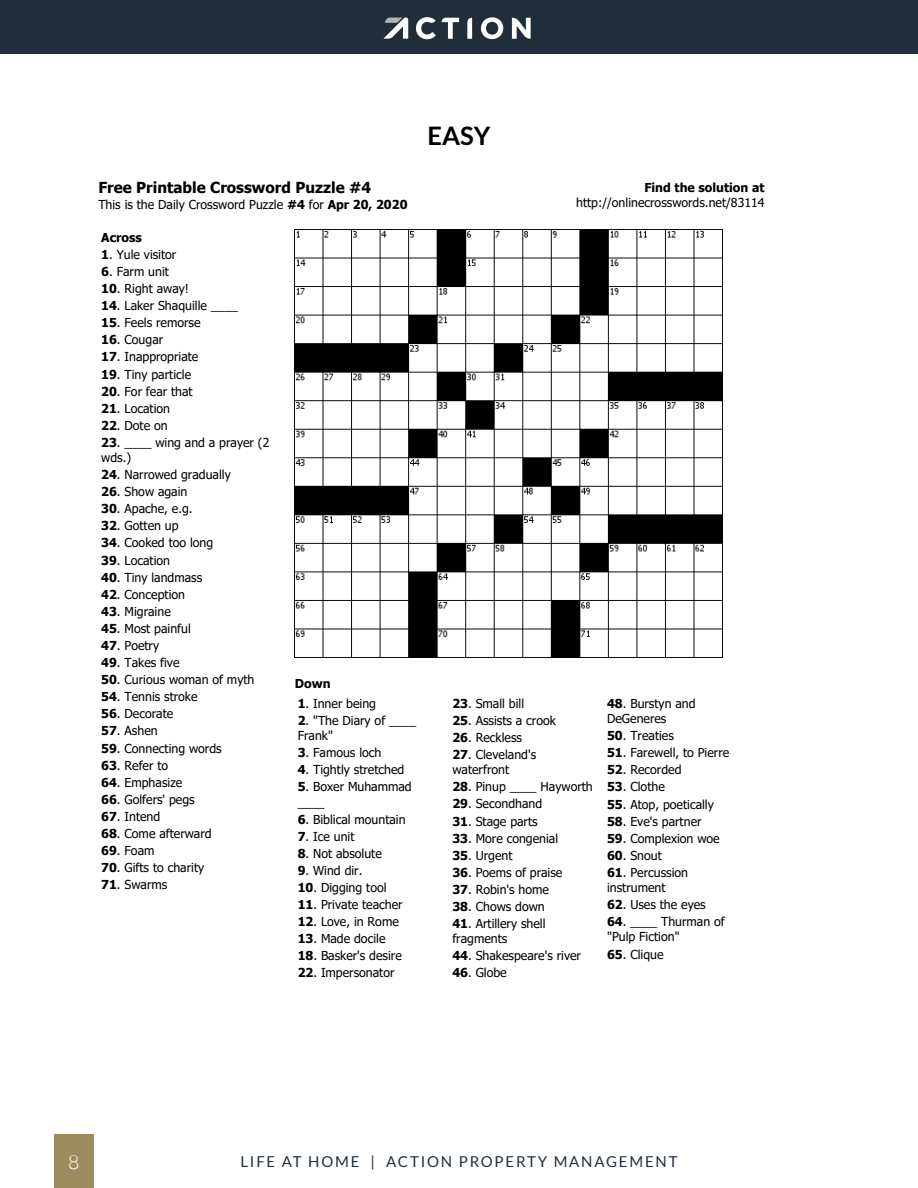
<style>
.page{position:relative;width:918px;height:1188px;background:#fff}
.page>*{position:absolute;margin:0;border:0;box-sizing:border-box;transform-origin:0 0}
.t1{font:700 25.5px "Lato";color:#000}
.t2{font:300 19.5px "Lato";color:#fff}
.t3{font:700 15.15px "Tahoma";color:#000}
.t4{font:15px "Lato";letter-spacing:.12em;color:#202d3a}
.t5{font:12.3px/15.1px "Tahoma";color:#000}
.t6{font:700 12.3px "Tahoma";color:#000}
.s1{font-weight:700}
</style>
<div class="page">
<img style="left:295px;top:229px;width:428px;height:428px">
<div style="left:54px;top:1134px;width:40px;height:54px;background:#9c8b5d"></div>
<div style="left:0;top:0;width:918px;height:54px;background:#202d3a"></div>
<svg style="left:416px;top:17px;width:20px;height:22px"></svg>
<svg style="left:442px;top:18px;width:17px;height:21px"></svg>
<svg style="left:467px;top:18px;width:5px;height:21px"></svg>
<svg style="left:481px;top:17px;width:22px;height:22px"></svg>
<svg style="left:512px;top:18px;width:19px;height:21px"></svg>
<svg style="left:383px;top:18px;width:25px;height:21px"></svg>
<h1 class="t1" style="left:427px;top:121px;width:65px">EASY</h1>
<p class="t3" style="left:98px;top:177px;width:274px">Free Printable Crossword Puzzle #4</p>
<p class="t5" style="left:98px;top:197px;width:311px">This is the Daily Crossword Puzzle <span class="s1">#4</span> for <span class="s1">Apr 20, 2020</span></p>
<p class="t6" style="left:101px;top:229px;width:42px">Across</p>
<p class="t5" style="left:101px;top:248px;width:77px"><span class="s1">1</span>. Yule visitor</p>
<p class="t5" style="left:101px;top:265px;width:69px"><span class="s1">6</span>. Farm unit</p>
<p class="t5" style="left:101px;top:282px;width:89px"><span class="s1">10</span>. Right away!</p>
<p class="t5" style="left:101px;top:299px;width:138px"><span class="s1">14</span>. Laker Shaquille ____</p>
<p class="t5" style="left:101px;top:316px;width:101px"><span class="s1">15</span>. Feels remorse</p>
<p class="t5" style="left:101px;top:333px;width:64px"><span class="s1">16</span>. Cougar</p>
<p class="t5" style="left:101px;top:350px;width:99px"><span class="s1">17</span>. Inappropriate</p>
<p class="t5" style="left:101px;top:367px;width:91px"><span class="s1">19</span>. Tiny particle</p>
<p class="t5" style="left:101px;top:384px;width:93px"><span class="s1">20</span>. For fear that</p>
<p class="t5" style="left:101px;top:401px;width:70px"><span class="s1">21</span>. Location</p>
<p class="t5" style="left:101px;top:418px;width:68px"><span class="s1">22</span>. Dote on</p>
<p class="t5" style="left:101px;top:436px;width:170px"><span class="s1">23</span>. ____ wing and a prayer (2 wds.)</p>
<p class="t5" style="left:101px;top:468px;width:131px"><span class="s1">24</span>. Narrowed gradually</p>
<p class="t5" style="left:101px;top:485px;width:88px"><span class="s1">26</span>. Show again</p>
<p class="t5" style="left:101px;top:502px;width:93px"><span class="s1">30</span>. Apache, e.g.</p>
<p class="t5" style="left:101px;top:519px;width:79px"><span class="s1">32</span>. Gotten up</p>
<p class="t5" style="left:101px;top:536px;width:114px"><span class="s1">34</span>. Cooked too long</p>
<p class="t5" style="left:101px;top:553px;width:70px"><span class="s1">39</span>. Location</p>
<p class="t5" style="left:101px;top:570px;width:103px"><span class="s1">40</span>. Tiny landmass</p>
<p class="t5" style="left:101px;top:587px;width:85px"><span class="s1">42</span>. Conception</p>
<p class="t5" style="left:101px;top:604px;width:71px"><span class="s1">43</span>. Migraine</p>
<p class="t5" style="left:101px;top:622px;width:91px"><span class="s1">45</span>. Most painful</p>
<p class="t5" style="left:101px;top:639px;width:59px"><span class="s1">47</span>. Poetry</p>
<p class="t5" style="left:101px;top:656px;width:80px"><span class="s1">49</span>. Takes five</p>
<p class="t5" style="left:101px;top:673px;width:155px"><span class="s1">50</span>. Curious woman of myth</p>
<p class="t5" style="left:101px;top:690px;width:98px"><span class="s1">54</span>. Tennis stroke</p>
<p class="t5" style="left:101px;top:707px;width:74px"><span class="s1">56</span>. Decorate</p>
<p class="t5" style="left:101px;top:724px;width:58px"><span class="s1">57</span>. Ashen</p>
<p class="t5" style="left:101px;top:741px;width:122px"><span class="s1">59</span>. Connecting words</p>
<p class="t5" style="left:101px;top:758px;width:68px"><span class="s1">63</span>. Refer to</p>
<p class="t5" style="left:101px;top:775px;width:83px"><span class="s1">64</span>. Emphasize</p>
<p class="t5" style="left:101px;top:792px;width:95px"><span class="s1">66</span>. Golfers' pegs</p>
<p class="t5" style="left:101px;top:810px;width:61px"><span class="s1">67</span>. Intend</p>
<p class="t5" style="left:101px;top:827px;width:112px"><span class="s1">68</span>. Come afterward</p>
<p class="t5" style="left:101px;top:844px;width:55px"><span class="s1">69</span>. Foam</p>
<p class="t5" style="left:101px;top:861px;width:105px"><span class="s1">70</span>. Gifts to charity</p>
<p class="t5" style="left:101px;top:878px;width:68px"><span class="s1">71</span>. Swarms</p>
<p class="t6" style="left:295px;top:675px;width:37px">Down</p>
<p class="t5" style="left:298px;top:696px;width:80px"><span class="s1">1</span>. Inner being</p>
<p class="t5" style="left:298px;top:714px;width:120px"><span class="s1">2</span>. "The Diary of ____<br>Frank"</p>
<p class="t5" style="left:298px;top:746px;width:85px"><span class="s1">3</span>. Famous loch</p>
<p class="t5" style="left:298px;top:763px;width:108px"><span class="s1">4</span>. Tightly stretched</p>
<p class="t5" style="left:298px;top:780px;width:116px"><span class="s1">5</span>. Boxer Muhammad ____</p>
<p class="t5" style="left:298px;top:812px;width:110px"><span class="s1">6</span>. Biblical mountain</p>
<p class="t5" style="left:298px;top:829px;width:58px"><span class="s1">7</span>. Ice unit</p>
<p class="t5" style="left:298px;top:846px;width:86px"><span class="s1">8</span>. Not absolute</p>
<p class="t5" style="left:298px;top:864px;width:66px"><span class="s1">9</span>. Wind dir.</p>
<p class="t5" style="left:298px;top:881px;width:90px"><span class="s1">10</span>. Digging tool</p>
<p class="t5" style="left:298px;top:898px;width:107px"><span class="s1">11</span>. Private teacher</p>
<p class="t5" style="left:298px;top:915px;width:103px"><span class="s1">12</span>. Love, in Rome</p>
<p class="t5" style="left:298px;top:932px;width:89px"><span class="s1">13</span>. Made docile</p>
<p class="t5" style="left:298px;top:949px;width:106px"><span class="s1">18</span>. Basker's desire</p>
<p class="t5" style="left:298px;top:966px;width:98px"><span class="s1">22</span>. Impersonator</p>
<p class="t6" style="left:644px;top:178px;width:122px">Find the solution at</p>
<p class="t5" style="left:576px;top:195px;width:190px">http://onlinecrosswords.net/83114</p>
<p class="t5" style="left:452px;top:697px;width:73px"><span class="s1">23</span>. Small bill</p>
<p class="t5" style="left:452px;top:714px;width:105px"><span class="s1">25</span>. Assists a crook</p>
<p class="t5" style="left:452px;top:731px;width:71px"><span class="s1">26</span>. Reckless</p>
<p class="t5" style="left:452px;top:748px;width:85px"><span class="s1">27</span>. Cleveland's waterfront</p>
<p class="t5" style="left:452px;top:780px;width:142px"><span class="s1">28</span>. Pinup ____ Hayworth</p>
<p class="t5" style="left:452px;top:797px;width:91px"><span class="s1">29</span>. Secondhand</p>
<p class="t5" style="left:452px;top:814px;width:87px"><span class="s1">31</span>. Stage parts</p>
<p class="t5" style="left:452px;top:831px;width:107px"><span class="s1">33</span>. More congenial</p>
<p class="t5" style="left:452px;top:848px;width:62px"><span class="s1">35</span>. Urgent</p>
<p class="t5" style="left:452px;top:865px;width:112px"><span class="s1">36</span>. Poems of praise</p>
<p class="t5" style="left:452px;top:883px;width:98px"><span class="s1">37</span>. Robin's home</p>
<p class="t5" style="left:452px;top:900px;width:94px"><span class="s1">38</span>. Chows down</p>
<p class="t5" style="left:452px;top:917px;width:95px"><span class="s1">41</span>. Artillery shell fragments</p>
<p class="t5" style="left:452px;top:949px;width:130px"><span class="s1">44</span>. Shakespeare's river</p>
<p class="t5" style="left:452px;top:966px;width:56px"><span class="s1">46</span>. Globe</p>
<p class="t5" style="left:607px;top:697px;width:90px"><span class="s1">48</span>. Burstyn and<br>DeGeneres</p>
<p class="t5" style="left:607px;top:729px;width:68px"><span class="s1">50</span>. Treaties</p>
<p class="t5" style="left:607px;top:746px;width:124px"><span class="s1">51</span>. Farewell, to Pierre</p>
<p class="t5" style="left:607px;top:763px;width:76px"><span class="s1">52</span>. Recorded</p>
<p class="t5" style="left:607px;top:780px;width:59px"><span class="s1">53</span>. Clothe</p>
<p class="t5" style="left:607px;top:797px;width:108px"><span class="s1">55</span>. Atop, poetically</p>
<p class="t5" style="left:607px;top:814px;width:96px"><span class="s1">58</span>. Eve's partner</p>
<p class="t5" style="left:607px;top:831px;width:114px"><span class="s1">59</span>. Complexion woe</p>
<p class="t5" style="left:607px;top:848px;width:56px"><span class="s1">60</span>. Snout</p>
<p class="t5" style="left:607px;top:866px;width:83px"><span class="s1">61</span>. Percussion instrument</p>
<p class="t5" style="left:607px;top:898px;width:100px"><span class="s1">62</span>. Uses the eyes</p>
<p class="t5" style="left:607px;top:915px;width:119px"><span class="s1">64</span>. ____ Thurman of "Pulp Fiction"</p>
<p class="t5" style="left:607px;top:947px;width:58px"><span class="s1">65</span>. Clique</p>
<h2 class="t2" style="left:68px;top:1151px;width:13px">8</h2>
<p class="t4" style="left:240px;top:1153px;width:439px">LIFE AT HOME | ACTION PROPERTY MANAGEMENT</p>
</div>
